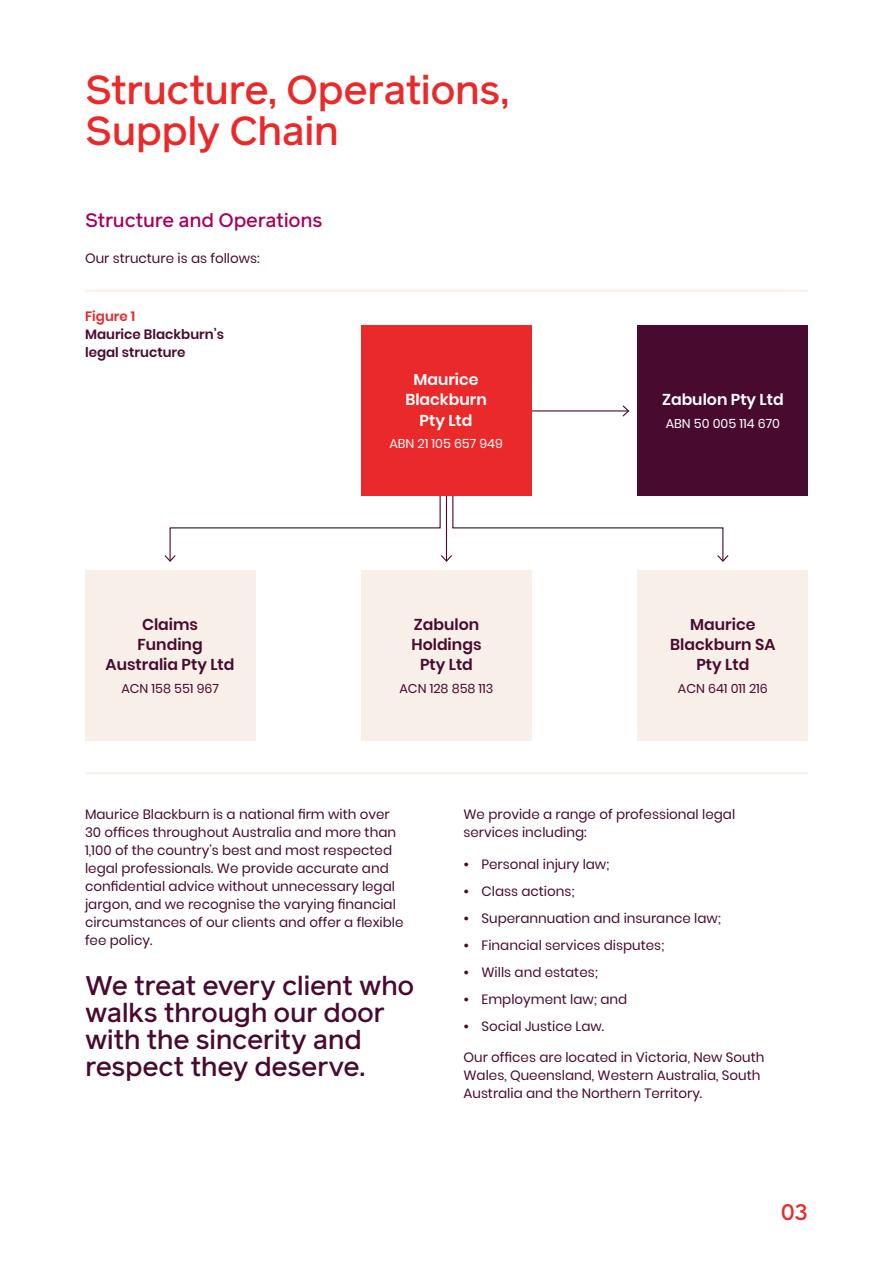
<style>
.page{position:relative;width:893px;height:1263px;background:#fff}
.page>*{position:absolute;margin:0;border:0;box-sizing:border-box;transform-origin:0 0}
.Page_heading_27_27pt{font:500 40.5px/40.5px "Reader Pro";letter-spacing:-.02em;color:#e9292a}
.Pull_quote_18_18pt{font:500 27px/27px "Reader Pro";letter-spacing:-.02em;color:#490a30}
.t1{font:500 22.5px "Reader Pro";color:#e9292a}
.Subhead_1_13_15pt{font:500 19.5px "Reader Pro";letter-spacing:-.015em;color:#a7015d}
.Body_copy_9_12pt{font:600 15.75px/20.2px "Poppins";color:#490a30;text-align:center}
.Body_copy_9_12pt-2{font:600 15.75px/20.2px "Poppins";color:#fff;text-align:center}
.Body_copy_9_12pt-3{font:13.5px/18px "Poppins";color:#490a30}
.Body_copy_9_12pt-4{font:600 13.5px/18px "Poppins";color:#490a30}
.Body_copy_9_12pt-5{font:12.75px "Poppins";color:#490a30}
.Body_copy_9_12pt-6{font:12.75px "Poppins";color:#fff}
.s1{color:#e9292a}
.s2{font-weight:600}
</style>
<div class="page">
<hr style="left:531px;top:410px;width:97px;height:1px;background:#490a30">
<svg style="left:621px;top:405px;width:9px;height:12px"></svg>
<svg style="left:164px;top:493px;width:565px;height:69px"></svg>
<div style="left:361px;top:326px;width:170px;height:170px;background:#e9292a"></div>
<div style="left:638px;top:326px;width:170px;height:170px;background:#490a30"></div>
<div style="left:638px;top:570px;width:170px;height:170px;background:#f8efe9"></div>
<div style="left:361px;top:570px;width:170px;height:170px;background:#f8efe9"></div>
<div style="left:85px;top:570px;width:170px;height:170px;background:#f8efe9"></div>
<hr style="left:85px;top:290px;width:723px;height:2px;background:#f8efe9">
<hr style="left:85px;top:772px;width:723px;height:2px;background:#f8efe9">
<p class="Page_heading_27_27pt" style="left:85px;top:69px;width:426px">Structure, Operations,<br>Supply Chain</p>
<p class="Subhead_1_13_15pt" style="left:85px;top:206px;width:239px">Structure and Operations</p>
<p class="Body_copy_9_12pt-3" style="left:85px;top:249px;width:176px">Our structure is as follows:</p>
<p class="Body_copy_9_12pt-4" style="left:85px;top:307px;width:140px"><span class="s1">Figure 1<br></span>Maurice Blackburn’s legal structure</p>
<p class="Body_copy_9_12pt" style="left:106px;top:614px;width:130px">Claims<br>Funding<br>Australia Pty Ltd</p>
<p class="Body_copy_9_12pt-5" style="left:121px;top:681px;width:99px">ACN 158 551 967</p>
<p class="Body_copy_9_12pt-2" style="left:405px;top:369px;width:83px">Maurice<br>Blackburn<br>Pty Ltd</p>
<p class="Body_copy_9_12pt-6" style="left:389px;top:436px;width:115px">ABN 21 105 657 949</p>
<p class="Body_copy_9_12pt" style="left:411px;top:614px;width:72px">Zabulon<br>Holdings<br>Pty Ltd</p>
<p class="Body_copy_9_12pt-5" style="left:399px;top:681px;width:95px">ACN 128 858 113</p>
<p class="Body_copy_9_12pt-2" style="left:662px;top:390px;width:123px">Zabulon Pty Ltd</p>
<p class="Body_copy_9_12pt-6" style="left:666px;top:416px;width:116px">ABN 50 005 114 670</p>
<p class="Body_copy_9_12pt" style="left:670px;top:614px;width:107px">Maurice<br>Blackburn SA<br>Pty Ltd</p>
<p class="Body_copy_9_12pt-5" style="left:678px;top:681px;width:91px">ACN 641 011 216</p>
<p class="Body_copy_9_12pt-3" style="left:85px;top:806px;width:320px">Maurice Blackburn is a national firm with over 30 offices throughout Australia and more than 1,100 of the country’s best and most respected legal professionals. We provide accurate and confidential advice without unnecessary legal jargon, and we recognise the varying financial circumstances of our clients and offer a flexible fee policy.</p>
<p class="Pull_quote_18_18pt" style="left:85px;top:971px;width:331px">We treat every client who walks through our door with the sincerity and respect they deserve.</p>
<p class="Body_copy_9_12pt-3" style="left:463px;top:806px;width:273px">We provide a range of professional legal services including:</p>
<p class="Body_copy_9_12pt-3" style="left:463px;top:855px;width:148px"><span class="s2">•</span> Personal injury law;</p>
<p class="Body_copy_9_12pt-3" style="left:463px;top:882px;width:113px"><span class="s2">•</span> Class actions;</p>
<p class="Body_copy_9_12pt-3" style="left:463px;top:909px;width:259px"><span class="s2">•</span> Superannuation and insurance law;</p>
<p class="Body_copy_9_12pt-3" style="left:463px;top:936px;width:202px"><span class="s2">•</span> Financial services disputes;</p>
<p class="Body_copy_9_12pt-3" style="left:463px;top:963px;width:136px"><span class="s2">•</span> Wills and estates;</p>
<p class="Body_copy_9_12pt-3" style="left:463px;top:990px;width:165px"><span class="s2">•</span> Employment law; and</p>
<p class="Body_copy_9_12pt-3" style="left:463px;top:1017px;width:142px"><span class="s2">•</span> Social Justice Law.</p>
<p class="Body_copy_9_12pt-3" style="left:463px;top:1049px;width:302px">Our offices are located in Victoria, New South<br>Wales, Queensland, Western Australia, South<br>Australia and the Northern Territory.</p>
<h3 class="t1" style="left:781px;top:1197px;width:29px">03</h3>
</div>
